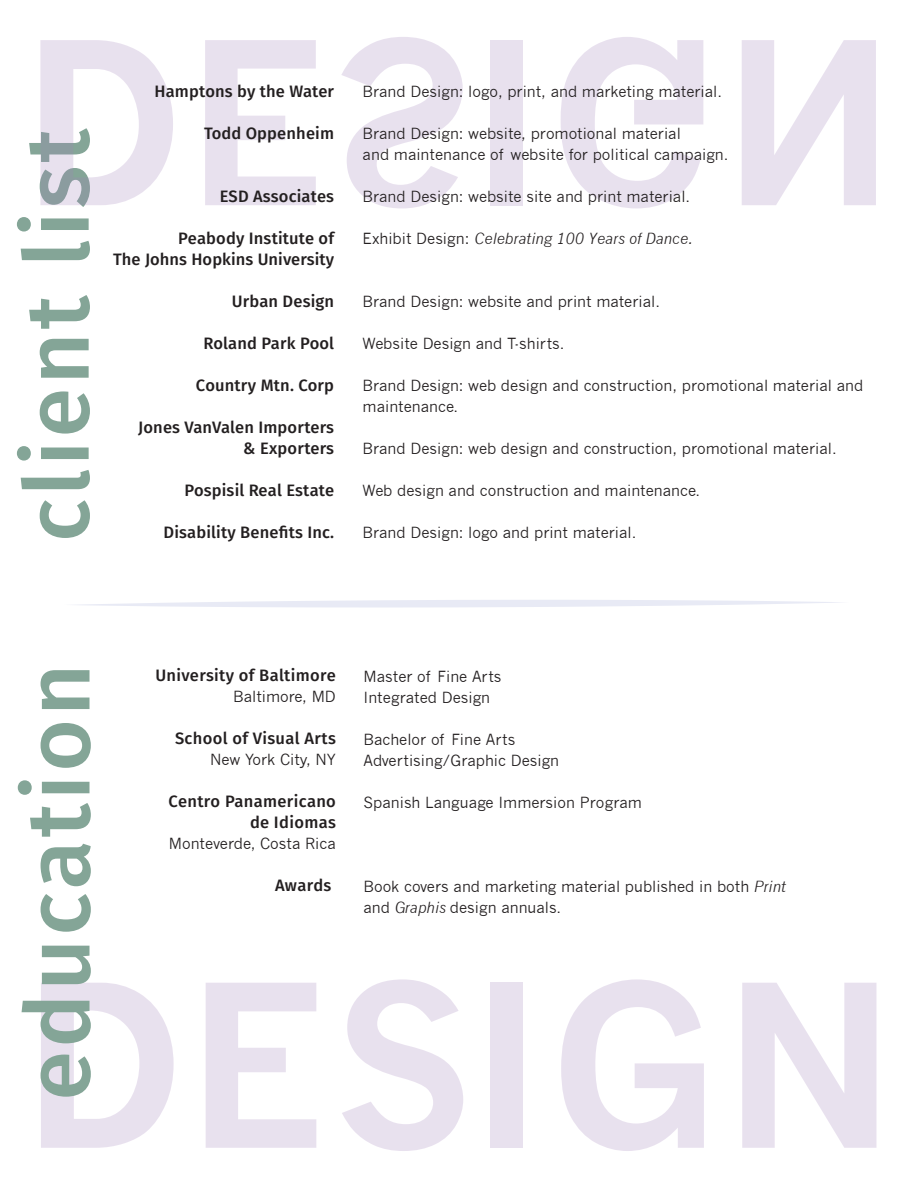
<style>
.page{position:relative;width:918px;height:1188px;background:#fff}
.page>*{position:absolute;margin:0;border:0;box-sizing:border-box;transform-origin:0 0}
.t1{font:500 90px "Fira Sans";letter-spacing:.035em;color:#84a597}
.t2{font:500 16.5px/21px "Fira Sans";letter-spacing:.01em;color:#231f20;text-align:right}
.t3{font:15px/21px "News Gothic";color:#231f20}
.t4{font:italic 15px "News Gothic";color:#231f20}
.s1{font-style:normal}
.s2{font-style:italic}
</style>
<div class="page">
<svg style="left:40px;top:40px;width:133px;height:165px"></svg>
<svg style="left:205px;top:40px;width:111px;height:165px"></svg>
<svg style="left:341px;top:37px;width:122px;height:171px"></svg>
<div style="left:490px;top:40px;width:33px;height:165px;background:#e8e1ee"></div>
<svg style="left:561px;top:37px;width:142px;height:171px"></svg>
<svg style="left:742px;top:40px;width:134px;height:165px"></svg>
<svg style="left:41px;top:983px;width:133px;height:165px"></svg>
<svg style="left:206px;top:983px;width:110px;height:165px"></svg>
<svg style="left:342px;top:979px;width:121px;height:172px"></svg>
<div style="left:491px;top:983px;width:32px;height:165px;background:#e8e1ee"></div>
<svg style="left:561px;top:979px;width:143px;height:172px"></svg>
<svg style="left:742px;top:983px;width:134px;height:165px"></svg>
<svg style="left:79px;top:600px;width:761px;height:8px"></svg>
<h1 class="t1" style="left:-6px;top:542px;width:415px;rotate:-90deg">client list</h1>
<p class="t2" style="left:155px;top:81px;width:181px">Hamptons by the Water</p>
<p class="t2" style="left:204px;top:123px;width:132px">Todd Oppenheim</p>
<p class="t2" style="left:220px;top:186px;width:116px">ESD Associates</p>
<p class="t2" style="left:113px;top:228px;width:223px">Peabody Institute of<br>The Johns Hopkins University</p>
<p class="t2" style="left:232px;top:291px;width:104px">Urban Design</p>
<p class="t2" style="left:204px;top:333px;width:132px">Roland Park Pool</p>
<p class="t2" style="left:196px;top:375px;width:140px">Country Mtn. Corp</p>
<p class="t2" style="left:138px;top:417px;width:198px">Jones VanValen Importers &amp; Exporters</p>
<p class="t2" style="left:184px;top:480px;width:151px">Pospisil Real Estate</p>
<p class="t2" style="left:164px;top:522px;width:172px">Disability Benefits Inc.</p>
<p class="t3" style="left:363px;top:81px;width:361px">Brand Design: logo, print, and marketing material.</p>
<p class="t3" style="left:363px;top:123px;width:367px">Brand Design: website, promotional material<br>and maintenance of website for political campaign.</p>
<p class="t3" style="left:363px;top:186px;width:329px">Brand Design: website site and print material.</p>
<p class="t4" style="left:363px;top:230px;width:332px"><span class="s1">Exhibit Design:</span> Celebrating 100 Years of Dance.</p>
<p class="t3" style="left:363px;top:291px;width:299px">Brand Design: website and print material.</p>
<p class="t3" style="left:363px;top:333px;width:203px">Website Design and T-shirts.</p>
<p class="t3" style="left:363px;top:375px;width:502px">Brand Design: web design and construction, promotional material and maintenance.</p>
<p class="t3" style="left:363px;top:438px;width:476px">Brand Design: web design and construction, promotional material.</p>
<p class="t3" style="left:363px;top:480px;width:339px">Web design and construction and maintenance.</p>
<p class="t3" style="left:363px;top:522px;width:275px">Brand Design: logo and print material.</p>
<h1 class="t1" style="left:-5px;top:1101px;width:438px;rotate:-90deg">education</h1>
<p class="t2" style="left:155px;top:665px;width:182px">University of Baltimore</p>
<p class="t3" style="left:233px;top:686px;width:104px">Baltimore, MD</p>
<p class="t2" style="left:175px;top:728px;width:162px">School of Visual Arts</p>
<p class="t3" style="left:210px;top:749px;width:127px">New York City, NY</p>
<p class="t2" style="left:169px;top:791px;width:169px">Centro Panamericano de Idiomas</p>
<p class="t3" style="left:169px;top:833px;width:169px">Monteverde, Costa Rica</p>
<p class="t2" style="left:275px;top:875px;width:58px">Awards</p>
<p class="t3" style="left:364px;top:666px;width:140px">Master of Fine Arts<br>Integrated Design</p>
<p class="t3" style="left:364px;top:729px;width:197px">Bachelor of Fine Arts<br>Advertising/Graphic Design</p>
<p class="t3" style="left:364px;top:792px;width:280px">Spanish Language Immersion Program</p>
<p class="t3" style="left:364px;top:876px;width:424px">Book covers and marketing material published in both <span class="s2">Print </span>and <span class="s2">Graphis</span> design annuals.</p>
</div>
